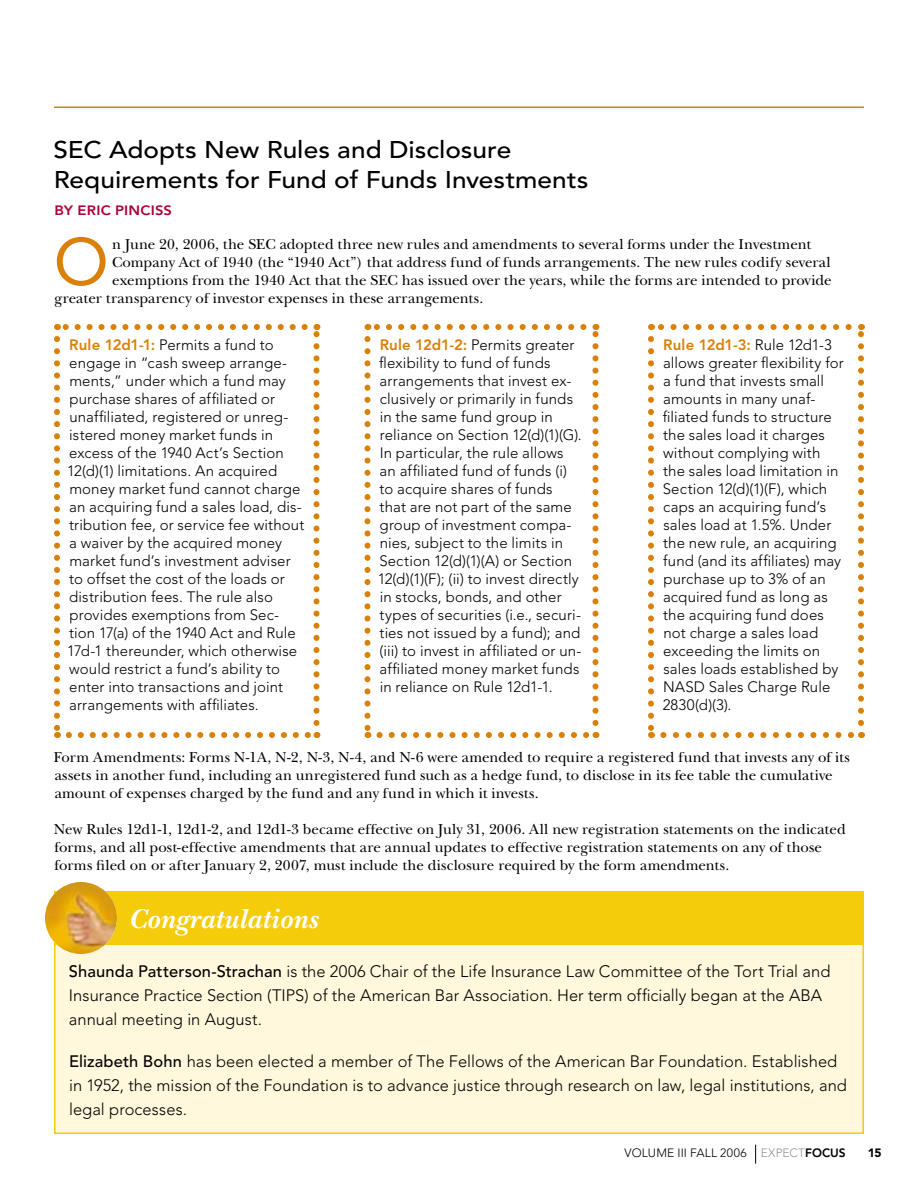
<style>
.page{position:relative;width:918px;height:1188px;background:#fff}
.page>*{position:absolute;margin:0;border:0;box-sizing:border-box;transform-origin:0 0}
.t1{font:65.85px "Avenir LT Std";color:#d98008}
.t2{font:italic 700 28.5px "New Baskerville Std";letter-spacing:.02em;color:#fff}
.t3{font:500 24px/30px "Avenir LT Std";color:#000;scale:1.09 1}
.t4{font:300 16.5px/24px "Avenir LT Std";letter-spacing:.005em;color:#000}
.t5{font:300 15px/18px "Avenir LT Std";letter-spacing:.01em;color:#000}
.t6{font:15px/18px "New Baskerville Std";letter-spacing:.005em;color:#000}
.t7{font:800 13.5px "Avenir LT Std";letter-spacing:.015em;color:#ad0034;scale:1.09 1}
.t8{font:300 12px "Avenir LT Std";letter-spacing:.015em;color:#000}
.t9{font:900 12px "Avenir LT Std";color:#000}
.s1{font-weight:800;color:#d98008}
.s2{font-weight:500}
.s3{color:#949494}
.s4{font-weight:800}
</style>
<div class="page">
<hr style="left:54px;top:106px;width:810px;height:2px;background:#d98008">
<svg style="left:755px;top:1145px;width:1px;height:19px"></svg>
<svg style="left:54px;top:339px;width:6px;height:399px"></svg>
<svg style="left:69px;top:732px;width:248px;height:6px"></svg>
<svg style="left:314px;top:324px;width:6px;height:399px"></svg>
<svg style="left:57px;top:324px;width:248px;height:6px"></svg>
<div style="left:55px;top:892px;width:808px;height:241px;background:#fff8dc"></div>
<svg style="left:380px;top:732px;width:210px;height:6px"></svg>
<svg style="left:364px;top:339px;width:6px;height:399px"></svg>
<svg style="left:592px;top:324px;width:6px;height:399px"></svg>
<svg style="left:368px;top:324px;width:216px;height:6px"></svg>
<svg style="left:663px;top:732px;width:191px;height:6px"></svg>
<svg style="left:648px;top:339px;width:6px;height:399px"></svg>
<svg style="left:858px;top:324px;width:6px;height:399px"></svg>
<svg style="left:651px;top:324px;width:198px;height:6px"></svg>
<div style="left:54px;top:891px;width:810px;height:54px;background:#f4cc09"></div>
<img style="left:45px;top:882px;width:72px;height:72px;border-radius:50%">
<h3 class="t3" style="left:53px;top:135px;width:492px">SEC Adopts New Rules and Disclosure<br>Requirements for Fund of Funds Investments</h3>
<p class="t7" style="left:54px;top:202px;width:109px">BY ERIC PI NCISS</p>
<h1 class="t1" style="left:54px;top:224px;width:56px">O</h1>
<p class="t6" style="left:112px;top:235px;width:701px">n June 20, 2006, the SEC adopted three new rules and amendments to several forms under the Investment</p>
<p class="t6" style="left:112px;top:253px;width:720px">Company Act of 1940 (the “1940 Act”) that address fund of funds arrangements. The new rules codify several</p>
<p class="t6" style="left:112px;top:271px;width:721px">exemptions from the 1940 Act that the SEC has issued over the years, while the forms are intended to provide</p>
<p class="t6" style="left:55px;top:289px;width:430px">greater transparency of investor expenses in these arrangements.</p>
<p class="t5" style="left:67px;top:336px;width:239px"><span class="s1">RULE 12D1-1:</span> Permits a fund to engage in “cash sweep arrange&shy;ments,” under which a fund may purchase shares of affiliated or unaffiliated, registered or unreg&shy;istered money market funds in excess of the 1940 Act’s Section<br>12(d)(1) limitations. An acquired money market fund cannot charge an acquiring fund a sales load, dis&shy;tribution fee, or service fee without a waiver by the acquired money market fund’s investment adviser to offset the cost of the loads or distribution fees. The rule also provides exemptions from Sec&shy;tion 17(a) of the 1940 Act and Rule<br>17d-1 thereunder, which otherwise would restrict a fund’s ability to enter into transactions and joint arrangements with affiliates.</p>
<p class="t5" style="left:378px;top:336px;width:206px"><span class="s1">RULE 12D1-2:</span> Permits greater flexibility to fund of funds arrangements that invest ex&shy;clusively or primarily in funds in the same fund group in reliance on Section 12(d)(1)(G).<br>In particular, the rule allows<br>an affiliated fund of funds (i) to acquire shares of funds<br>that are not part of the same group of investment compa&shy;nies, subject to the limits in<br>Section 12(d)(1)(A) or Section<br>12(d)(1)(F); (ii) to invest directly in stocks, bonds, and other types of securities (i.e., securi&shy;ties not issued by a fund); and (iii) to invest in affiliated or un&shy;affiliated money market funds in reliance on Rule 12d1-1.</p>
<p class="t5" style="left:663px;top:336px;width:183px"><span class="s1">RULE 12D1-3:</span> Rule 12d1-3 allows greater flexibility for a fund that invests small amounts in many unaf&shy;filiated funds to structure the sales load it charges without complying with the sales load limitation in<br>Section 12(d)(1)(F), which caps an acquiring fund’s sales load at 1.5%. Under the new rule, an acquiring fund (and its affiliates) may purchase up to 3% of an acquired fund as long as the acquiring fund does not charge a sales load exceeding the limits on sales loads established by<br>NASD Sales Charge Rule<br>2830(d)(3).</p>
<p class="t6" style="left:54px;top:748px;width:797px">Form Amendments: Forms N-1A, N-2, N-3, N-4, and N-6 were amended to require a registered fund that invests any of its assets in another fund, including an unregistered fund such as a hedge fund, to disclose in its fee table the cumulative amount of expenses charged by the fund and any fund in which it invests.</p>
<p class="t6" style="left:54px;top:820px;width:793px">New Rules 12d1-1, 12d1-2, and 12d1-3 became effective on July 31, 2006. All new registration statements on the indicated forms, and all post-effective amendments that are annual updates to effective registration statements on any of those forms filed on or after January 2, 2007, must include the disclosure required by the form amendments.</p>
<h2 class="t2" style="left:129px;top:902px;width:192px">Congratulations</h2>
<p class="t4" style="left:69px;top:959px;width:763px"><span class="s2">Shaunda Patterson-Strachan</span> is the 2006 Chair of the Life Insurance Law Committee of the Tort Trial and<br>Insurance Practice Section (TIPS) of the American Bar Association. Her term officially began at the ABA annual meeting in August.</p>
<p class="t4" style="left:69px;top:1049px;width:779px"><span class="s2">Elizabeth Bohn</span> has been elected a member of The Fellows of the American Bar Foundation. Established in 1952, the mission of the Foundation is to advance justice through research on law, legal institutions, and legal processes.</p>
<p class="t8" style="left:625px;top:1145px;width:197px">VOLUME III FALL 2006 <span class="s3">EXPECT</span><span class="s4">FOCUS</span></p>
<p class="t9" style="left:868px;top:1145px;width:15px">15</p>
</div>
